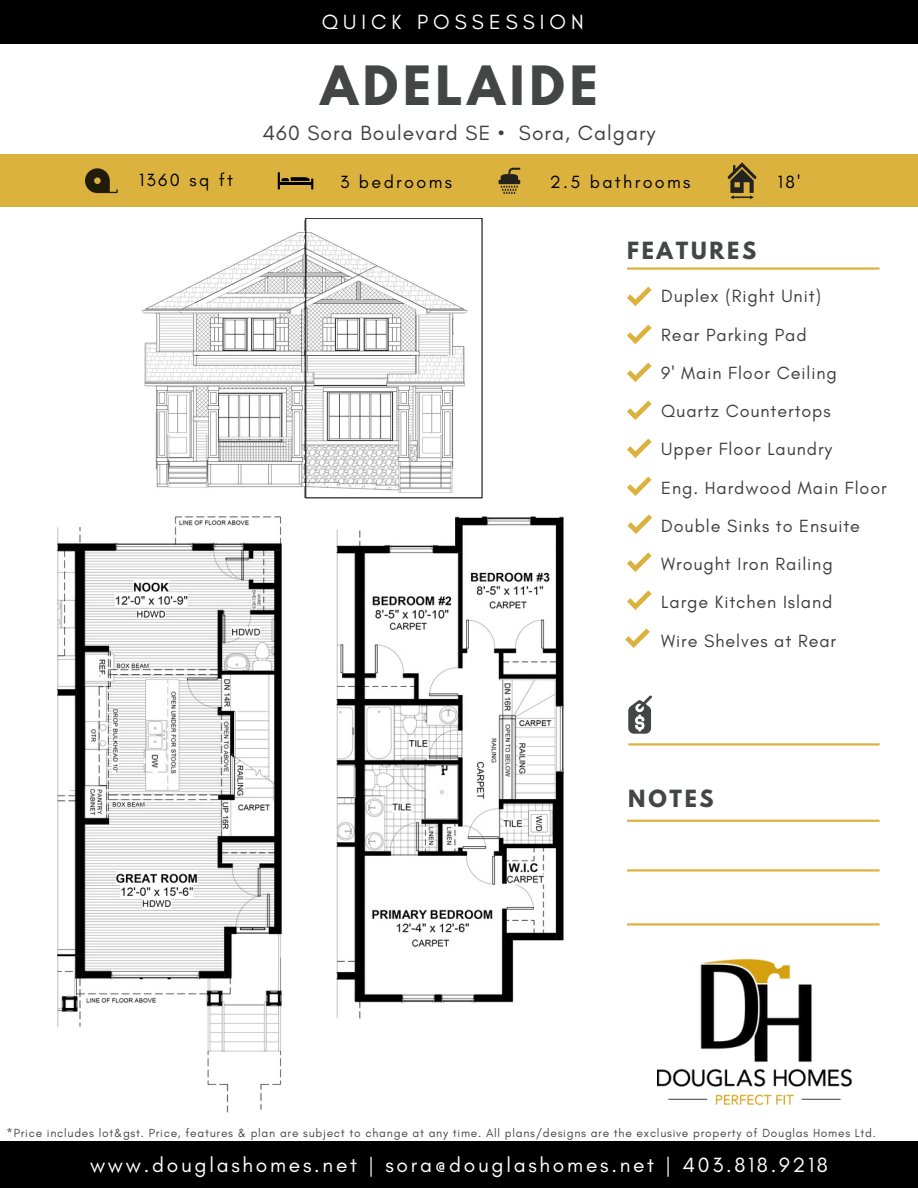
<style>
.page{position:relative;width:918px;height:1188px;background:#fff}
.page>*{position:absolute;margin:0;border:0;box-sizing:border-box;transform-origin:0 0}
.t1{font:700 48px "League Spartan";letter-spacing:.1em;color:#444545}
.t2{font:21px "Glacial Indifference";letter-spacing:.13em;color:#fff}
.t3{font:21px "Glacial Indifference";letter-spacing:.05em;color:#403e3e}
.t4{font:21px "Glacial Indifference";letter-spacing:.24em;color:#fff}
.t5{font:700 21px "League Spartan";letter-spacing:.13em;color:#444545}
.t6{font:18px "Glacial Indifference";letter-spacing:.05em;color:#403e3e}
.t7{font:18px "Glacial Indifference";letter-spacing:.13em;color:#000}
.t8{font:12px "Glacial Indifference";letter-spacing:.06em;color:#444545}
</style>
<div class="page">
<div style="left:0;top:154px;width:918px;height:53px;background:#dcb23f"></div>
<div style="left:0;top:1142px;width:918px;height:46px;background:#000"></div>
<div style="left:0;top:0;width:918px;height:44px;background:#000"></div>
<img style="left:142px;top:219px;width:163px;height:279px">
<svg style="left:305px;top:218px;width:178px;height:280px"></svg>
<img style="left:658px;top:959px;width:193px;height:145px">
<hr style="left:627px;top:267px;width:253px;height:3px;background:#d49f0f">
<hr style="left:628px;top:743px;width:252px;height:3px;background:#d49f0f">
<svg style="left:628px;top:696px;width:24px;height:38px"></svg>
<svg style="left:627px;top:287px;width:25px;height:19px"></svg>
<svg style="left:627px;top:325px;width:25px;height:19px"></svg>
<svg style="left:627px;top:363px;width:25px;height:19px"></svg>
<svg style="left:627px;top:401px;width:25px;height:19px"></svg>
<svg style="left:627px;top:439px;width:25px;height:19px"></svg>
<svg style="left:627px;top:476px;width:25px;height:20px"></svg>
<svg style="left:628px;top:514px;width:24px;height:20px"></svg>
<svg style="left:627px;top:552px;width:25px;height:20px"></svg>
<svg style="left:627px;top:590px;width:25px;height:20px"></svg>
<hr style="left:627px;top:923px;width:253px;height:3px;background:#d49f0f">
<hr style="left:627px;top:869px;width:253px;height:3px;background:#d49f0f">
<hr style="left:627px;top:820px;width:253px;height:2px;background:#d49f0f">
<svg style="left:625px;top:628px;width:25px;height:20px"></svg>
<svg style="left:278px;top:172px;width:35px;height:18px"></svg>
<svg style="left:498px;top:180px;width:22px;height:4px"></svg>
<svg style="left:501px;top:168px;width:19px;height:26px"></svg>
<svg style="left:85px;top:168px;width:33px;height:25px"></svg>
<svg style="left:727px;top:162px;width:30px;height:37px"></svg>
<img style="left:337px;top:516px;width:228px;height:503px">
<img style="left:57px;top:516px;width:225px;height:596px">
<p class="t4" style="left:322px;top:9px;width:264px">QUICK POSSESSION</p>
<p class="t1" style="left:320px;top:62px;width:279px">ADELAIDE</p>
<p class="t3" style="left:262px;top:120px;width:395px">460 Sora Boulevard SE • Sora, Calgary</p>
<p class="t7" style="left:139px;top:169px;width:96px">1360 sq ft</p>
<p class="t7" style="left:340px;top:170px;width:113px">3 bedrooms</p>
<p class="t7" style="left:550px;top:170px;width:142px">2.5 bathrooms</p>
<p class="t7" style="left:778px;top:171px;width:24px">18'</p>
<p class="t5" style="left:627px;top:240px;width:131px">FEATURES</p>
<p class="t6" style="left:661px;top:285px;width:161px">Duplex (Right Unit)</p>
<p class="t6" style="left:661px;top:324px;width:147px">Rear Parking Pad</p>
<p class="t6" style="left:661px;top:362px;width:177px">9' Main Floor Ceiling</p>
<p class="t6" style="left:661px;top:400px;width:171px">Quartz Countertops</p>
<p class="t6" style="left:661px;top:438px;width:172px">Upper Floor Laundry</p>
<p class="t6" style="left:661px;top:477px;width:227px">Eng. Hardwood Main Floor</p>
<p class="t6" style="left:661px;top:515px;width:200px">Double Sinks to Ensuite</p>
<p class="t6" style="left:661px;top:553px;width:173px">Wrought Iron Railing</p>
<p class="t6" style="left:661px;top:591px;width:173px">Large Kitchen Island</p>
<p class="t6" style="left:661px;top:630px;width:176px">Wire Shelves at Rear</p>
<p class="t5" style="left:628px;top:788px;width:87px">NOTES</p>
<p class="t8" style="left:7px;top:1125px;width:871px">*Price includes lot&amp;gst. Price, features &amp; plan are subject to change at any time. All plans/designs are the exclusive property of Douglas Homes Ltd.</p>
<p class="t2" style="left:90px;top:1152px;width:739px">www.douglashomes.net | sora@douglashomes.net | 403.818.9218</p>
</div>
